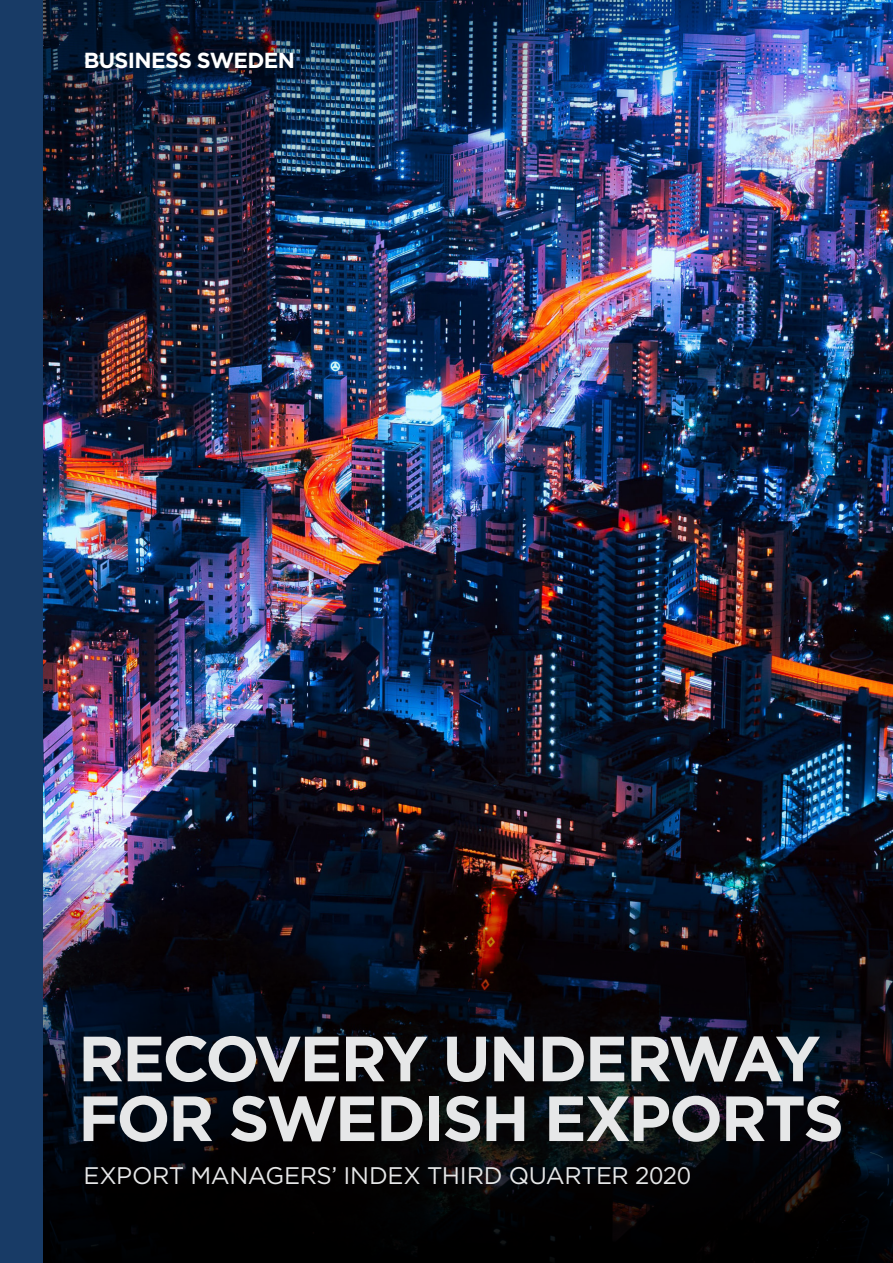
<style>
.page{position:relative;width:893px;height:1263px;background:#fff}
.page>*{position:absolute;margin:0;border:0;box-sizing:border-box;transform-origin:0 0}
.t1{font:700 63.75px/59.7px "Gotham";letter-spacing:-.04em;color:#e6e7e8}
.t2{font:24px "Gotham";letter-spacing:-.02em;color:#e6e7e8}
.t3{font:700 21.75px "Gotham";letter-spacing:-.03em;color:#fff}
</style>
<div class="page">
<img style="left:43px;top:420px;width:850px;height:403px">
<img style="left:43px;top:0;width:850px;height:420px">
<svg style="left:43px;top:823px;width:850px;height:440px;background:#0c0d15"></svg>
<div style="left:0;top:0;width:43px;height:1263px;background:#183b66"></div>
<p class="t3" style="left:84px;top:46px;width:213px">BUSINESS SWEDEN</p>
<p class="t1" style="left:78px;top:1028px;width:767px">RECOVERY UNDERWAY<br>FOR SWEDISH EXPORTS</p>
<p class="t2" style="left:83px;top:1160px;width:609px">EXPORT MANAGERS’ INDEX THIRD QUARTER 2020</p>
</div>
